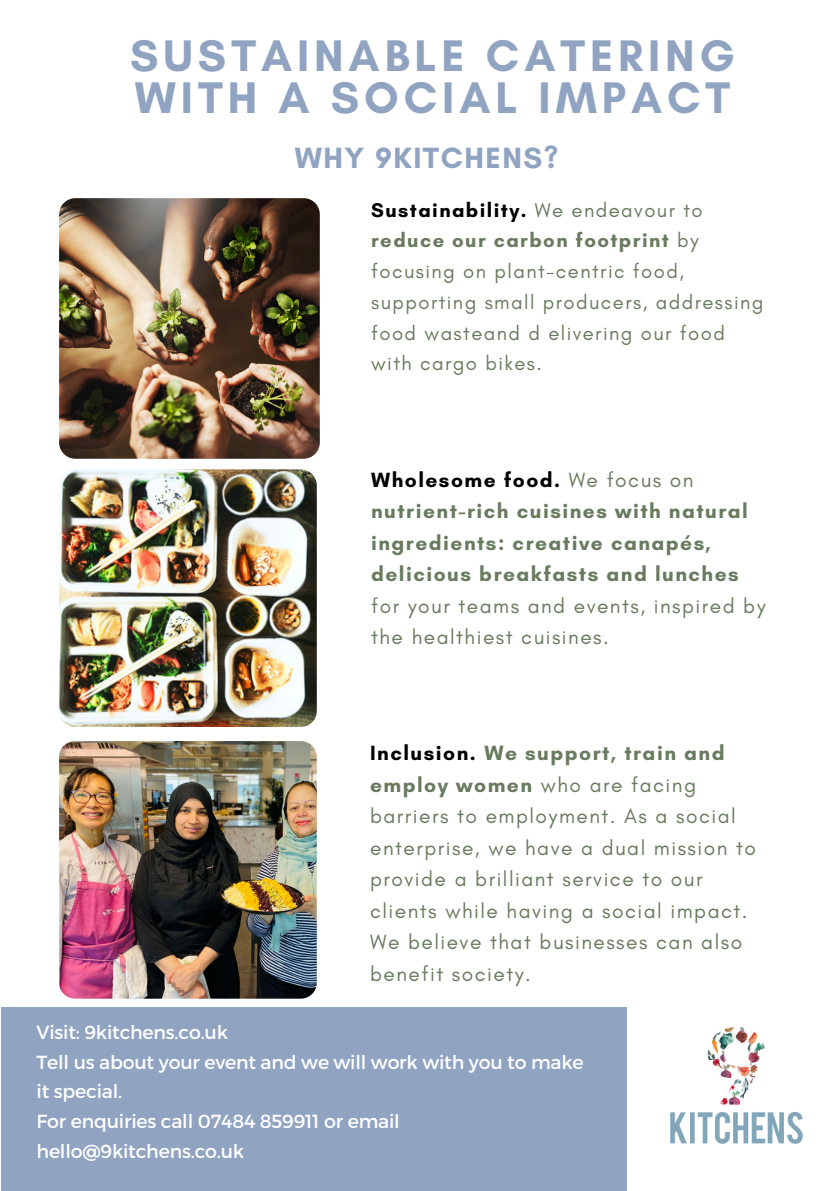
<style>
.page{position:relative;width:839px;height:1191px;background:#fff}
.page>*{position:absolute;margin:0;border:0;box-sizing:border-box;transform-origin:0 0}
.t1{font:700 45px/42px "Glacial Indifference";letter-spacing:.11em;color:#90a4c2}
.t2{font:700 29.8px "Glacial Indifference";letter-spacing:.05em;color:#90a4c2}
.t3{font:21px/31.4px "Glacial Indifference";letter-spacing:.07em;color:#697b5e}
.t4{font:700 21px/31.6px "Glacial Indifference";letter-spacing:.07em;color:#697b5e}
.t5{font:20.2px/30.8px "Glacial Indifference";letter-spacing:.07em;color:#697b5e}
.t6{font:19px/29.8px "Montserrat";letter-spacing:-.01em;color:#fff}
.s1{font-weight:700;color:#000}
.s2{font-weight:700}
.s3{color:#000}
.s4{font-weight:400}
</style>
<div class="page">
<div style="left:1px;top:1008px;width:625px;height:183px;background:#90a4c2"></div>
<img style="left:59px;top:741px;width:258px;height:258px;border-radius:16px">
<img style="left:59px;top:469px;width:258px;height:258px;border-radius:16px">
<img style="left:59px;top:198px;width:261px;height:261px;border-radius:16px">
<img style="left:670px;top:1027px;width:133px;height:117px">
<p class="t1" style="left:130px;top:34px;width:606px">SUSTAINABLE CATERING<br>WITH A SOCIAL IMPACT</p>
<p class="t2" style="left:295px;top:140px;width:265px">WHY 9KITCHENS?</p>
<p class="t5" style="left:371px;top:194px;width:394px"><span class="s1">Sustainability.</span> We endeavour to <span class="s2">reduce our carbon footprint</span> by focusing on plant-centric food, supporting small producers, addressing food wasteand d elivering our food with cargo bikes.</p>
<p class="t4" style="left:371px;top:464px;width:396px"><span class="s3">Wholesome food.</span> <span class="s4">We focus on </span>nutrient-rich cuisines with natural ingredients: creative canapés, delicious breakfasts and lunches <span class="s4">for your teams and events, inspired by the healthiest cuisines.</span></p>
<p class="t3" style="left:370px;top:737px;width:387px"><span class="s1">Inclusion.</span> <span class="s2">We support, train and employ women</span> who are facing barriers to employment. As a social enterprise, we have a dual mission to provide a brilliant service to our clients while having a social impact.<br>We believe that businesses can also benefit society.</p>
<h1 class="t6" style="left:37px;top:1016px;width:193px">Visit: 9kitchens.co.uk</h1>
<h2 class="t6" style="left:37px;top:1046px;width:548px">Tell us about your event and we will work with you to make it special.</h2>
<p class="t6" style="left:37px;top:1105px;width:365px">For enquiries call 07484 859911 or email hello@9kitchens.co.uk</p>
</div>
